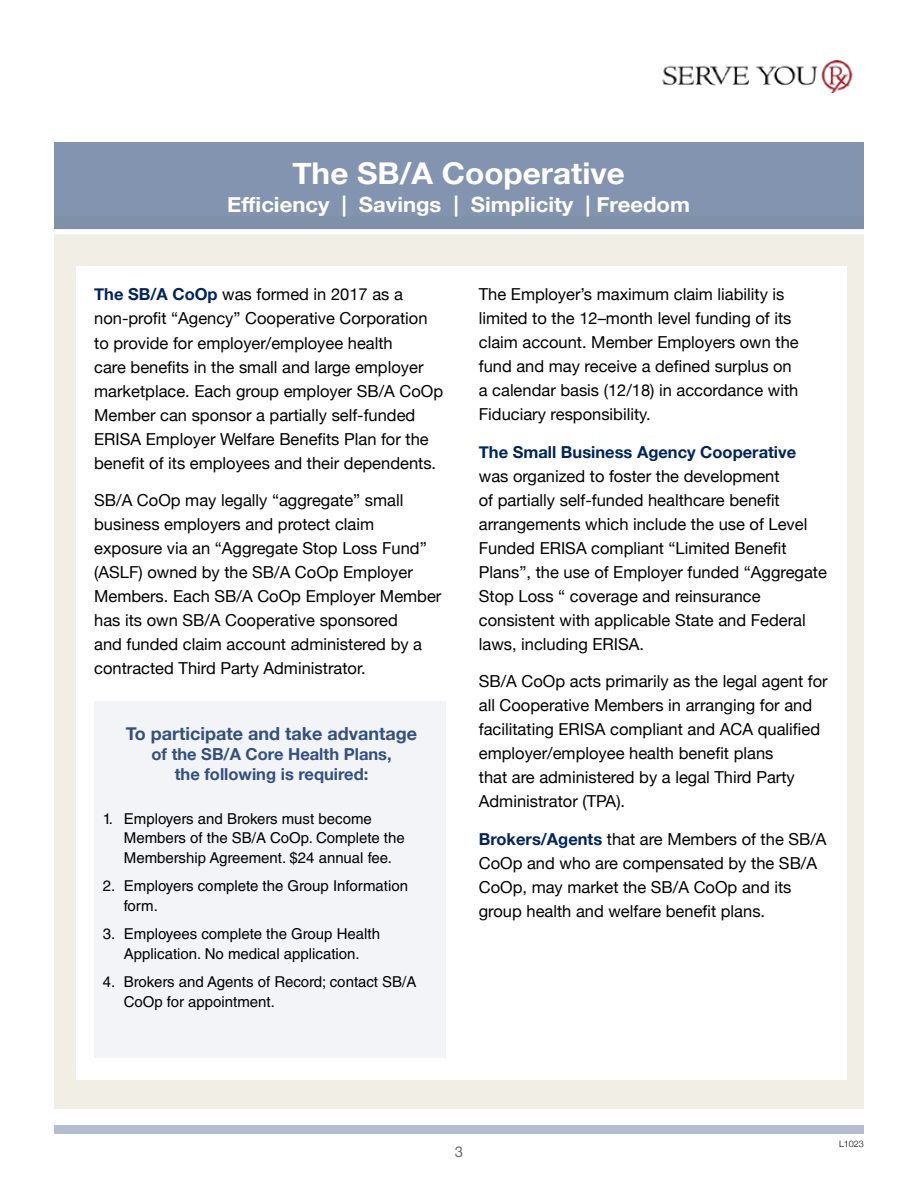
<style>
.page{position:relative;width:918px;height:1188px;background:#fff}
.page>*{position:absolute;margin:0;border:0;box-sizing:border-box;transform-origin:0 0}
.t1{font:700 30px "Helvetica Neue";color:#fff;scale:1.05 1}
.t2{font:700 21px "Helvetica Neue";color:#fff;scale:1.05 1}
.t3{font:700 18px "Helvetica Neue";color:#33507e}
.t4{font:16.5px/24px "Helvetica Neue";color:#000}
.t5{font:700 16.5px/20.2px "Helvetica Neue";color:#33507e;text-align:center}
.t6{font:700 16.5px "Helvetica Neue";color:#00245d}
.t7{font:15px/19.5px "Helvetica LT Std";color:#000}
.t8{font:15px "Helvetica Neue";color:#6d6e71}
.t9{font:300 9px "Helvetica Neue";color:#000}
.s1{font-weight:700;color:#00245d}
</style>
<div class="page">
<div style="left:54px;top:1125px;width:810px;height:9px;background:#b3bdce"></div>
<img style="left:662px;top:60px;width:191px;height:33px">
<div style="left:54px;top:216px;width:810px;height:892px;background:#f1efe5"></div>
<div style="left:54px;top:142px;width:810px;height:87px;background:#8294b0"></div>
<hr style="left:38px;top:230px;width:842px;height:4px;background:#fff">
<div style="left:76px;top:266px;width:771px;height:814px;background:#fff"></div>
<div style="left:94px;top:701px;width:352px;height:357px;background:#f2f4f7"></div>
<h1 class="t1" style="left:292px;top:149px;width:318px">The SB/A Cooperative</h1>
<p class="t2" style="left:227px;top:188px;width:442px">Efficiency | Savings | Simplicity | Freedom</p>
<p class="t4" style="left:94px;top:284px;width:351px"><span class="s1">The SB/A CoOp</span> was formed in 2017 as a non-profit “Agency” Cooperative Corporation to provide for employer/employee health<br>care benefits in the small and large employer marketplace. Each group employer SB/A CoOp Member can sponsor a partially self-funded ERISA Employer Welfare Benefits Plan for the benefit of its employees and their dependents.</p>
<p class="t4" style="left:94px;top:489px;width:349px">SB/A CoOp may legally “aggregate” small business employers and protect claim exposure via an “Aggregate Stop Loss Fund” (ASLF) owned by the SB/A CoOp Employer Members. Each SB/A CoOp Employer Member has its own SB/A Cooperative sponsored<br>and funded claim account administered by a contracted Third Party Administrator.</p>
<p class="t3" style="left:126px;top:719px;width:293px">To participate and take advantage</p>
<p class="t5" style="left:152px;top:744px;width:242px">of the SB/A Core Health Plans, the following is required:</p>
<p class="t7" style="left:124px;top:809px;width:282px;text-indent:-21px">1. Employers and Brokers must become<br>Members of the SB/A CoOp. Complete the<br>Membership Agreement. $24 annual fee.</p>
<p class="t7" style="left:124px;top:876px;width:286px;text-indent:-21px">2. Employers complete the Group Information form.</p>
<p class="t7" style="left:103px;top:924px;width:279px;text-align:center">3. Employees complete the Group Health<br>Application. No medical application.</p>
<p class="t7" style="left:124px;top:972px;width:294px;text-indent:-21px">4. Brokers and Agents of Record; contact SB/A<br>CoOp for appointment.</p>
<p class="t4" style="left:479px;top:283px;width:322px">The Employer’s maximum claim liability is limited to the 12–month level funding of its claim account. Member Employers own the fund and may receive a defined surplus on a calendar basis (12/18) in accordance with Fiduciary responsibility.</p>
<p class="t6" style="left:479px;top:439px;width:319px">The Small Business Agency Cooperative</p>
<p class="t4" style="left:479px;top:465px;width:350px">was organized to foster the development<br>of partially self-funded healthcare benefit arrangements which include the use of Level Funded ERISA compliant “Limited Benefit Plans”, the use of Employer funded “Aggregate Stop Loss “ coverage and reinsurance consistent with applicable State and Federal laws, including ERISA.</p>
<p class="t4" style="left:479px;top:670px;width:350px">SB/A CoOp acts primarily as the legal agent for all Cooperative Members in arranging for and facilitating ERISA compliant and ACA qualified employer/employee health benefit plans<br>that are administered by a legal Third Party Administrator (TPA).</p>
<p class="t4" style="left:479px;top:828px;width:349px"><span class="s1">Brokers/Agents</span> that are Members of the SB/A CoOp and who are compensated by the SB/A CoOp, may market the SB/A CoOp and its group health and welfare benefit plans.</p>
<p class="t8" style="left:455px;top:1141px;width:10px">3</p>
<p class="t9" style="left:839px;top:1137px;width:26px">L1023</p>
</div>
